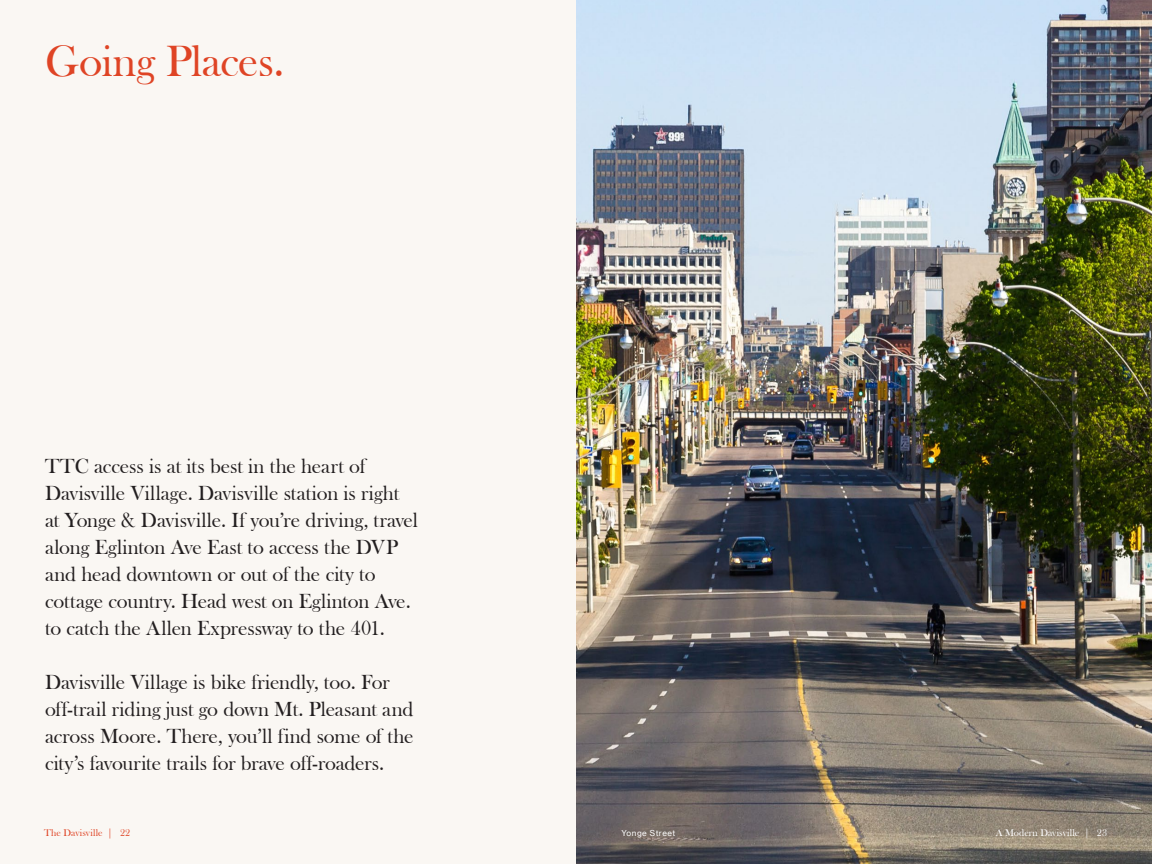
<style>
.page{position:relative;width:1152px;height:864px;background:#fff}
.page>*{position:absolute;margin:0;border:0;box-sizing:border-box;transform-origin:0 0}
.t1{font:45px "Bask Old Face";letter-spacing:-.01em;color:#df4425}
.t2{font:21px/27px "Bask Old Face";letter-spacing:-.005em;color:#231f20}
.t3{font:10px "Bask Old Face";letter-spacing:.01em;color:#fff}
.t4{font:10px "Bask Old Face";letter-spacing:.01em;color:#df4425}
.t5{font:8px "N Haas Grotesk TX Pro 55 Rg";letter-spacing:.06em;color:#fff}
</style>
<div class="page">
<div style="left:0;top:0;width:576px;height:864px;background:#faf7f3"></div>
<img style="left:576px;top:0;width:576px;height:864px">
<p class="t1" style="left:45px;top:36px;width:241px">Going Places.</p>
<p class="t2" style="left:45px;top:453px;width:374px">TTC access is at its best in the heart of Davisville Village. Davisville station is right at Yonge &amp; Davisville. If you’re driving, travel along Eglinton Ave East to access the DVP and head downtown or out of the city to cottage country. Head west on Eglinton Ave. to catch the Allen Expressway to the 401.</p>
<p class="t2" style="left:45px;top:669px;width:370px">Davisville Village is bike friendly, too. For off-trail riding just go down Mt. Pleasant and across Moore. There, you’ll find some of the city’s favourite trails for brave off-roaders.</p>
<p class="t4" style="left:44px;top:827px;width:87px">The Davisville | 22</p>
<p class="t3" style="left:996px;top:827px;width:113px">A Modern Davisville | 23</p>
<p class="t5" style="left:621px;top:828px;width:55px">Yonge Street</p>
</div>
